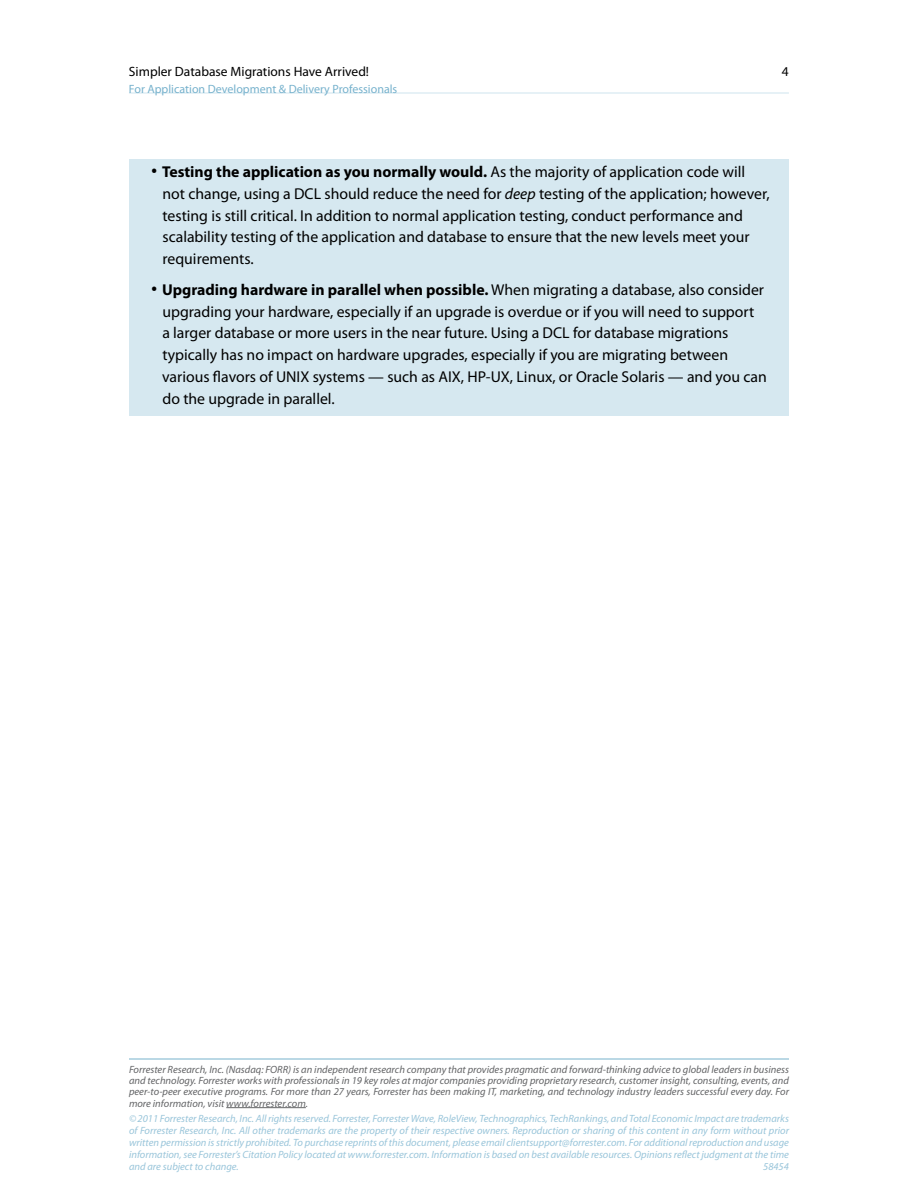
<style>
.page{position:relative;width:918px;height:1188px;background:#fff}
.page>*{position:absolute;margin:0;border:0;box-sizing:border-box;transform-origin:0 0}
.t1{font:15.75px/21.8px "Myriad Pro";color:#000}
.t2{font:13.5px "Myriad Pro";color:#000}
.t3{font:12px "Myriad Pro";color:#77b2cd}
.t4{font:italic 10.5px/12px "Myriad Pro";color:#99c5da;text-align:justify}
.t5{font:italic 10.5px/11.2px "Myriad Pro";color:#636466;text-align:justify}
.s1{font-weight:700;font-size:24px}
.s2{font-weight:700}
.s3{font-style:italic}
</style>
<div class="page">
<div style="left:129px;top:159px;width:660px;height:257px;background:#d6e8f0"></div>
<hr style="left:129px;top:93px;width:660px;height:1px;background:#cfe4ee">
<hr style="left:226px;top:1107px;width:80px;height:1px;background:#636466">
<hr style="left:129px;top:1059px;width:660px;height:1px;background:#77b2cd">
<p class="t2" style="left:129px;top:64px;width:242px">Simpler Database Migrations Have Arrived!</p>
<p class="t2" style="left:782px;top:65px;width:8px">4</p>
<p class="t3" style="left:129px;top:82px;width:270px">For Application Development &amp; Delivery Professionals</p>
<p class="t1" style="left:162px;top:161px;width:609px;text-indent:-11px"><span class="s1">·</span> <span class="s2">Testing the application as you normally would.</span> As the majority of application code will not change, using a DCL should reduce the need for <span class="s3">deep</span> testing of the application; however, testing is still critical. In addition to normal application testing, conduct performance and scalability testing of the application and database to ensure that the new levels meet your requirements.</p>
<p class="t1" style="left:162px;top:279px;width:606px;text-indent:-11px"><span class="s1">·</span> <span class="s2">Upgrading hardware in parallel when possible.</span> When migrating a database, also consider upgrading your hardware, especially if an upgrade is overdue or if you will need to support<br>a larger database or more users in the near future. Using a DCL for database migrations typically has no impact on hardware upgrades, especially if you are migrating between various flavors of UNIX systems — such as AIX, HP-UX, Linux, or Oracle Solaris — and you can do the upgrade in parallel.</p>
<p class="t5" style="left:129px;top:1064px;width:662px">Forrester Research, Inc. (Nasdaq: FORR) is an independent research company that provides pragmatic and forward-thinking advice to global leaders in business and technology. Forrester works with professionals in 19 key roles at major companies providing proprietary research, customer insight, consulting, events, and peer-to-peer executive programs. For more than 27 years, Forrester has been making IT, marketing, and technology industry leaders successful every day. For more information, visit www.forrester.com.</p>
<p class="t4" style="left:129px;top:1112px;width:662px">© 2011 Forrester Research, Inc. All rights reserved. Forrester, Forrester Wave, RoleView, Technographics, TechRankings, and Total Economic Impact are trademarks of Forrester Research, Inc. All other trademarks are the property of their respective owners. Reproduction or sharing of this content in any form without prior written permission is strictly prohibited. To purchase reprints of this document, please email clientsupport@forrester.com. For additional reproduction and usage information, see Forrester’s Citation Policy located at www.forrester.com. Information is based on best available resources. Opinions reflect judgment at the time and are subject to change.</p>
<p class="t4" style="left:763px;top:1160px;width:27px">58454</p>
</div>
